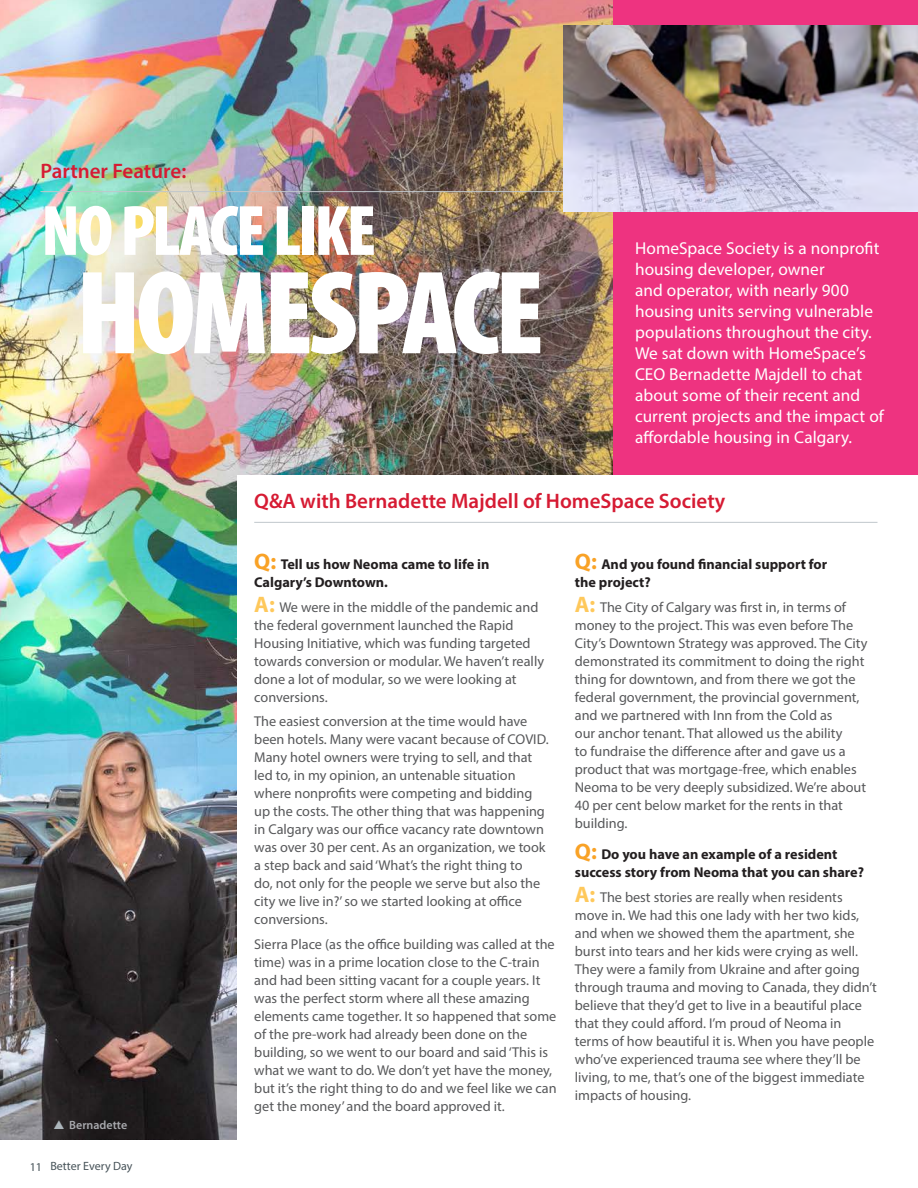
<style>
.page{position:relative;width:918px;height:1188px;background:#fff}
.page>*{position:absolute;margin:0;border:0;box-sizing:border-box;transform-origin:0 0}
.NEW_HEADLINE{font:900 condensed 120px "Myriad Pro";letter-spacing:-.04em;color:#fff}
.NEW_HEADLINE-2{font:900 condensed 72px "Myriad Pro";letter-spacing:-.04em;color:#fff}
.SUBHEAD{font:600 21px "Myriad Pro";color:#d61b33}
.NEW_INTRO{font:17.25px/21px "Myriad Pro";letter-spacing:.005em;color:#fff}
.BODY_COPY{font:14.25px/18px "Myriad Pro";color:#57585a}
.QUESTION{font:700 14.25px/18px "Myriad Pro";color:#231f20}
.t1{font:12px "Myriad Pro";color:#475359}
.BODY_COPY-2{font:600 12px "Myriad Pro";color:#a8a9ad}
.s1{font-size:22.5px;color:#f9a226}
.s2{font-weight:700;font-size:22.5px;color:#fec85b}
</style>
<div class="page">
<div style="left:518px;top:0;width:400px;height:490px;background:#ee3380"></div>
<img style="left:0;top:0;width:612px;height:1139px">
<div style="left:238px;top:475px;width:680px;height:709px;background:#fff"></div>
<hr style="left:40px;top:191px;width:571px;height:1px;background:#c0c7cc">
<hr style="left:254px;top:522px;width:624px;height:1px;background:#c0c7cc">
<img style="left:564px;top:26px;width:354px;height:186px">
<svg style="left:54px;top:1120px;width:10px;height:9px"></svg>
<p class="SUBHEAD" style="left:40px;top:157px;width:147px">Partner Feature:</p>
<p class="NEW_HEADLINE-2" style="left:41px;top:185px;width:337px">NO PLACE LIKE</p>
<p class="NEW_HEADLINE" style="left:76px;top:236px;width:470px">HOMESPACE</p>
<p class="NEW_INTRO" style="left:635px;top:238px;width:250px">HomeSpace Society is a nonprofit housing developer, owner<br>and operator, with nearly 900 housing units serving vulnerable populations throughout the city.<br>We sat down with HomeSpace’s<br>CEO Bernadette Majdell to chat about some of their recent and current projects and the impact of affordable housing in Calgary.</p>
<p class="SUBHEAD" style="left:254px;top:488px;width:473px">Q&amp;A with Bernadette Majdell of HomeSpace Society</p>
<p class="BODY_COPY-2" style="left:69px;top:1117px;width:60px">Bernadette</p>
<p class="t1" style="left:30px;top:1159px;width:104px">11 Better Every Day</p>
<p class="QUESTION" style="left:254px;top:555px;width:237px"><span class="s1">Q:</span> Tell us how Neoma came to life in<br>Calgary’s Downtown.</p>
<p class="BODY_COPY" style="left:254px;top:598px;width:291px"><span class="s2">A:</span> We were in the middle of the pandemic and the federal government launched the Rapid Housing Initiative, which was funding targeted towards conversion or modular. We haven’t really done a lot of modular, so we were looking at conversions.</p>
<p class="BODY_COPY" style="left:254px;top:712px;width:296px">The easiest conversion at the time would have been hotels. Many were vacant because of COVID.<br>Many hotel owners were trying to sell, and that led to, in my opinion, an untenable situation where nonprofits were competing and bidding up the costs. The other thing that was happening in Calgary was our office vacancy rate downtown was over 30 per cent. As an organization, we took a step back and said ‘What’s the right thing to<br>do, not only for the people we serve but also the city we live in?’ so we started looking at office conversions.</p>
<p class="BODY_COPY" style="left:254px;top:935px;width:304px">Sierra Place (as the office building was called at the time) was in a prime location close to the C-train and had been sitting vacant for a couple years. It was the perfect storm where all these amazing elements came together. It so happened that some of the pre-work had already been done on the building, so we went to our board and said ‘This is what we want to do. We don’t yet have the money, but it’s the right thing to do and we feel like we can get the money’ and the board approved it.</p>
<p class="QUESTION" style="left:575px;top:555px;width:254px"><span class="s1">Q:</span> And you found financial support for the project?</p>
<p class="BODY_COPY" style="left:575px;top:598px;width:294px"><span class="s2">A:</span> The City of Calgary was first in, in terms of money to the project. This was even before The City’s Downtown Strategy was approved. The City demonstrated its commitment to doing the right thing for downtown, and from there we got the federal government, the provincial government, and we partnered with Inn from the Cold as<br>our anchor tenant. That allowed us the ability<br>to fundraise the difference after and gave us a product that was mortgage-free, which enables Neoma to be very deeply subsidized. We’re about 40 per cent below market for the rents in that building.</p>
<p class="QUESTION" style="left:575px;top:845px;width:291px"><span class="s1">Q:</span> Do you have an example of a resident success story from Neoma that you can share?</p>
<p class="BODY_COPY" style="left:575px;top:888px;width:304px"><span class="s2">A:</span> The best stories are really when residents move in. We had this one lady with her two kids, and when we showed them the apartment, she burst into tears and her kids were crying as well.<br>They were a family from Ukraine and after going through trauma and moving to Canada, they didn’t believe that they’d get to live in a beautiful place that they could afford. I’m proud of Neoma in terms of how beautiful it is. When you have people who’ve experienced trauma see where they’ll be living, to me, that’s one of the biggest immediate impacts of housing.</p>
</div>
